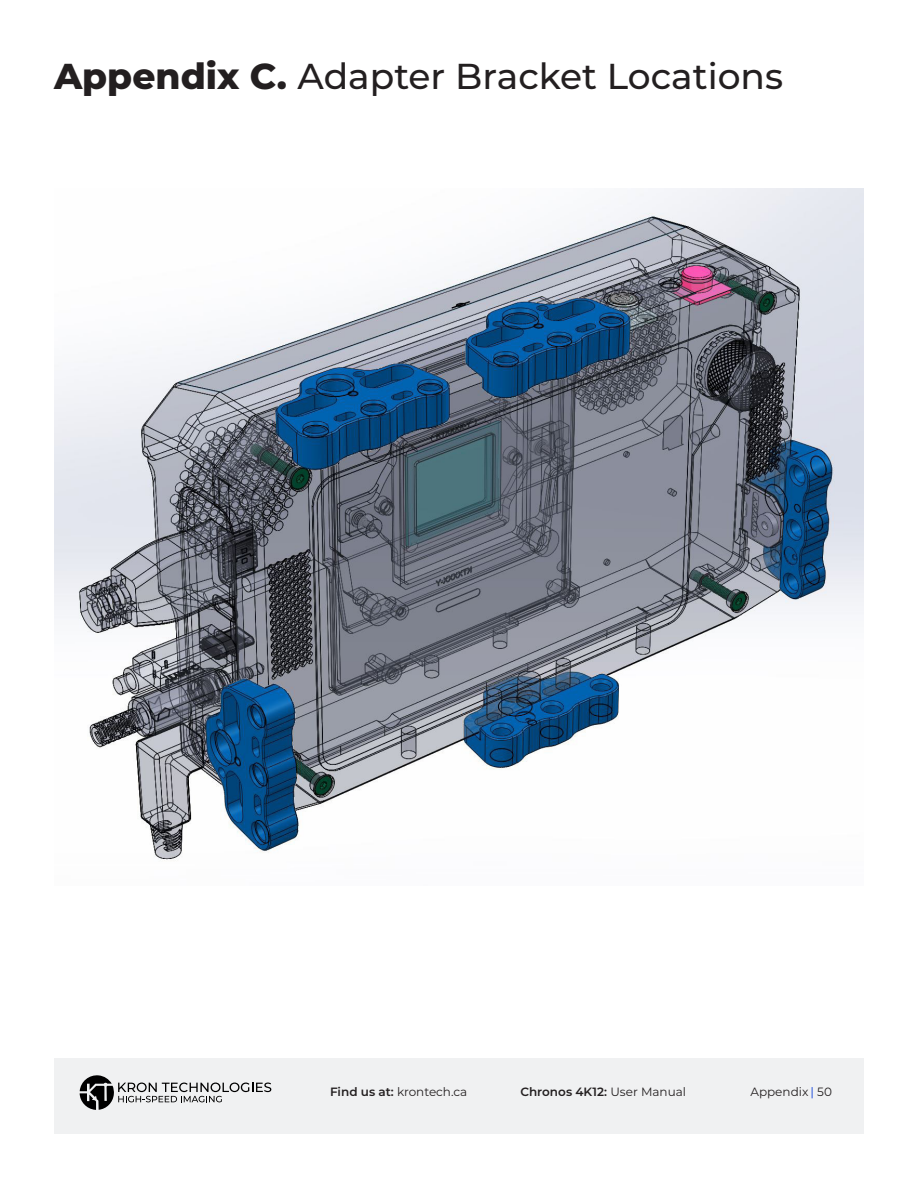
<style>
.page{position:relative;width:918px;height:1188px;background:#fff}
.page>*{position:absolute;margin:0;border:0;box-sizing:border-box;transform-origin:0 0}
.Chapter{font:500 36px "Montserrat";color:#231f20}
.t1{font:12px "Montserrat";color:#231f20}
.t2{font:600 12px "Montserrat";color:#231f20}
.s1{font-weight:800}
.s2{font-weight:600}
.s3{font-weight:400}
.s4{font-weight:500;color:#3c64df}
</style>
<div class="page">
<div style="left:54px;top:1058px;width:810px;height:76px;background:#f0f1f2"></div>
<svg style="left:80px;top:1075px;width:191px;height:35px"></svg>
<img style="left:54px;top:188px;width:810px;height:673px">
<p class="Chapter" style="left:54px;top:51px;width:731px"><span class="s1">Appendix C.</span> Adapter Bracket Locations</p>
<p class="t1" style="left:330px;top:1083px;width:139px"><span class="s2">Find us at:</span> krontech.ca</p>
<p class="t2" style="left:520px;top:1083px;width:167px">Chronos 4K12: <span class="s3">User Manual</span></p>
<p class="t1" style="left:750px;top:1083px;width:83px">Appendix <span class="s4">|</span> 50</p>
</div>
